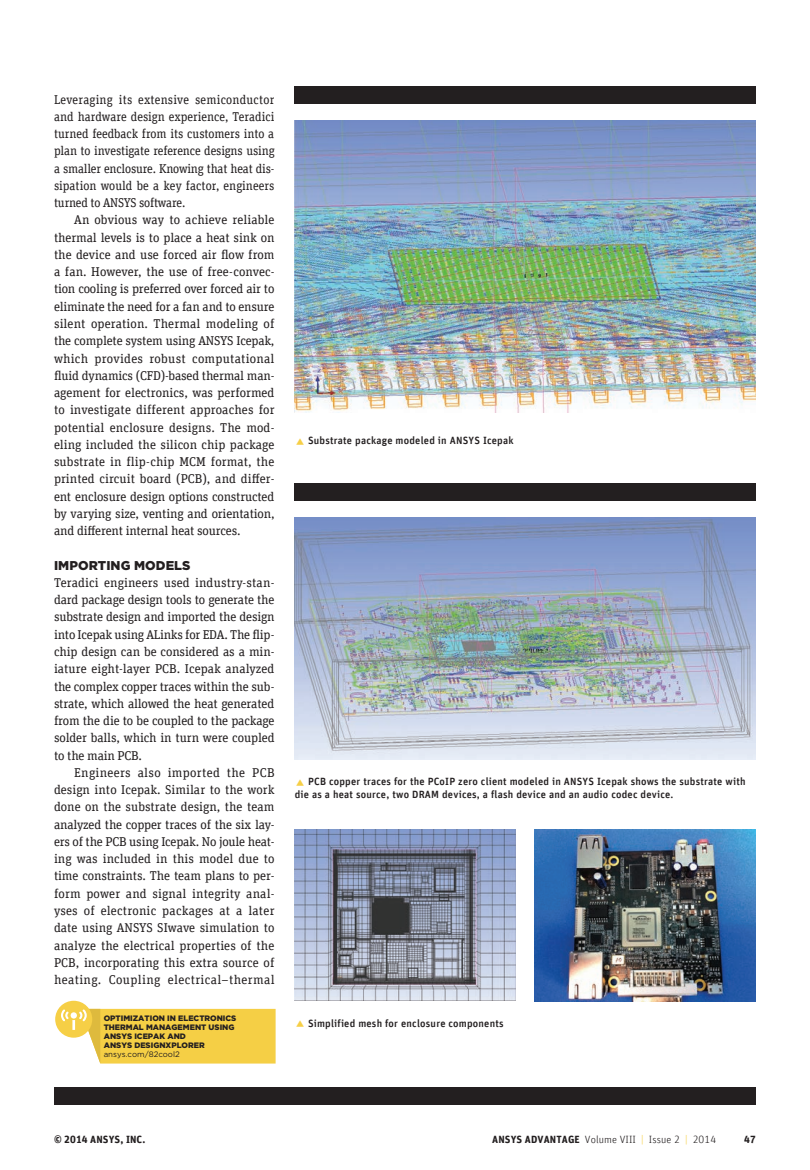
<style>
.page{position:relative;width:810px;height:1170px;background:#fff}
.page>*{position:absolute;margin:0;border:0;box-sizing:border-box;transform-origin:0 0}
.Body_Copy{font:12.75px/17.2px "Unit Slab Offc Pro";letter-spacing:-.01em;color:#231f20;text-align:justify}
.Body_Copy___Par_1{font:12.75px/17.2px "Unit Slab Offc Pro";color:#231f20;text-align:justify;scale:.95 1}
.Subhead{font:900 12.75px "Gotham";letter-spacing:.005em;color:#231f20}
.Feature_Caption{font:500 10.5px/12.9px "Unit Offc Pro";letter-spacing:.02em;color:#231f20}
.t1{font:300 10.5px "Unit Offc Pro";letter-spacing:.01em;color:#231f20}
.t2{font:700 10.5px "Unit Offc Pro";letter-spacing:.01em;color:#231f20}
.t3{font:900 7.95px/9px "Gotham";color:#231f20}
.t4{font:7.95px "Gotham";color:#231f20}
.s1{font-weight:700}
.s2{color:#f6cf46}
</style>
<div class="page">
<img style="left:295px;top:121px;width:461px;height:292px">
<div style="left:295px;top:483px;width:461px;height:17px;background:#231f20"></div>
<img style="left:295px;top:517px;width:461px;height:242px">
<img style="left:534px;top:829px;width:222px;height:172px">
<img style="left:295px;top:829px;width:220px;height:171px">
<div style="left:295px;top:86px;width:461px;height:17px;background:#231f20"></div>
<div style="left:54px;top:1087px;width:702px;height:17px;background:#231f20"></div>
<svg style="left:55px;top:1000px;width:221px;height:63px"></svg>
<p class="Body_Copy___Par_1" style="left:54px;top:90px;width:234px">Leveraging its extensive semiconductor and hardware design experience, Teradici turned feedback from its customers into a plan to investigate reference designs using a smaller enclosure. Knowing that heat dis&shy;sipation would be a key factor, engineers turned to ANSYS software.</p>
<p class="Body_Copy" style="left:54px;top:211px;width:222px;text-indent:20px">An obvious way to achieve reliable thermal levels is to place a heat sink on the device and use forced air flow from a fan. However, the use of free-convec&shy;tion cooling is preferred over forced air to eliminate the need for a fan and to ensure silent operation. Thermal modeling of the complete system using ANSYS Icepak, which provides robust computational fluid dynamics (CFD)-based thermal man&shy;agement for electronics, was performed to investigate different approaches for potential enclosure designs. The mod&shy;eling included the silicon chip package substrate in flip-chip MCM format, the printed circuit board (PCB), and differ&shy;ent enclosure design options constructed by varying size, venting and orientation, and different internal heat sources.</p>
<p class="Subhead" style="left:54px;top:557px;width:138px">IMPORTING MODELS</p>
<p class="Body_Copy" style="left:54px;top:573px;width:222px">Teradici engineers used industry-stan&shy;dard package design tools to generate the substrate design and imported the design into Icepak using ALinks for EDA. The flip&shy;chip design can be considered as a min&shy;iature eight-layer PCB. Icepak analyzed the complex copper traces within the sub&shy;strate, which allowed the heat generated from the die to be coupled to the package solder balls, which in turn were coupled to the main PCB.</p>
<p class="Body_Copy" style="left:54px;top:763px;width:222px;text-indent:20px">Engineers also imported the PCB design into Icepak. Similar to the work done on the substrate design, the team analyzed the copper traces of the six lay&shy;ers of the PCB using Icepak. No joule heat&shy;ing was included in this model due to time constraints. The team plans to per&shy;form power and signal integrity anal&shy;yses of electronic packages at a later date using ANSYS SIwave simulation to analyze the electrical properties of the PCB, incorporating this extra source of heating. Coupling electrical–thermal</p>
<p class="t3" style="left:104px;top:1013px;width:134px">OPTIMIZATION IN ELECTRONICS<br>THERMAL MANAGEMENT USING<br>ANSYS ICEPAK AND<br>ANSYS DESIGNXPLORER</p>
<p class="t4" style="left:104px;top:1049px;width:78px">ansys.com/82cool2</p>
<p class="Feature_Caption" style="left:308px;top:433px;width:207px">Substrate package modeled in ANSYS Icepak</p>
<p class="Feature_Caption" style="left:295px;top:774px;width:452px;text-indent:13px">PCB copper traces for the PCoIP zero client modeled in ANSYS Icepak shows the substrate with die as a heat source, two DRAM devices, a flash device and an audio codec device.</p>
<p class="Feature_Caption" style="left:308px;top:1015px;width:197px">Simplified mesh for enclosure components</p>
<p class="t2" style="left:54px;top:1131px;width:93px">© 2014 ANSYS, INC.</p>
<p class="t1" style="left:492px;top:1132px;width:225px"><span class="s1">ANSYS ADVANTAGE</span> Volume VIII <span class="s2">|</span> Issue 2 <span class="s2">|</span> 2014</p>
<p class="t2" style="left:744px;top:1131px;width:13px">47</p>
</div>
